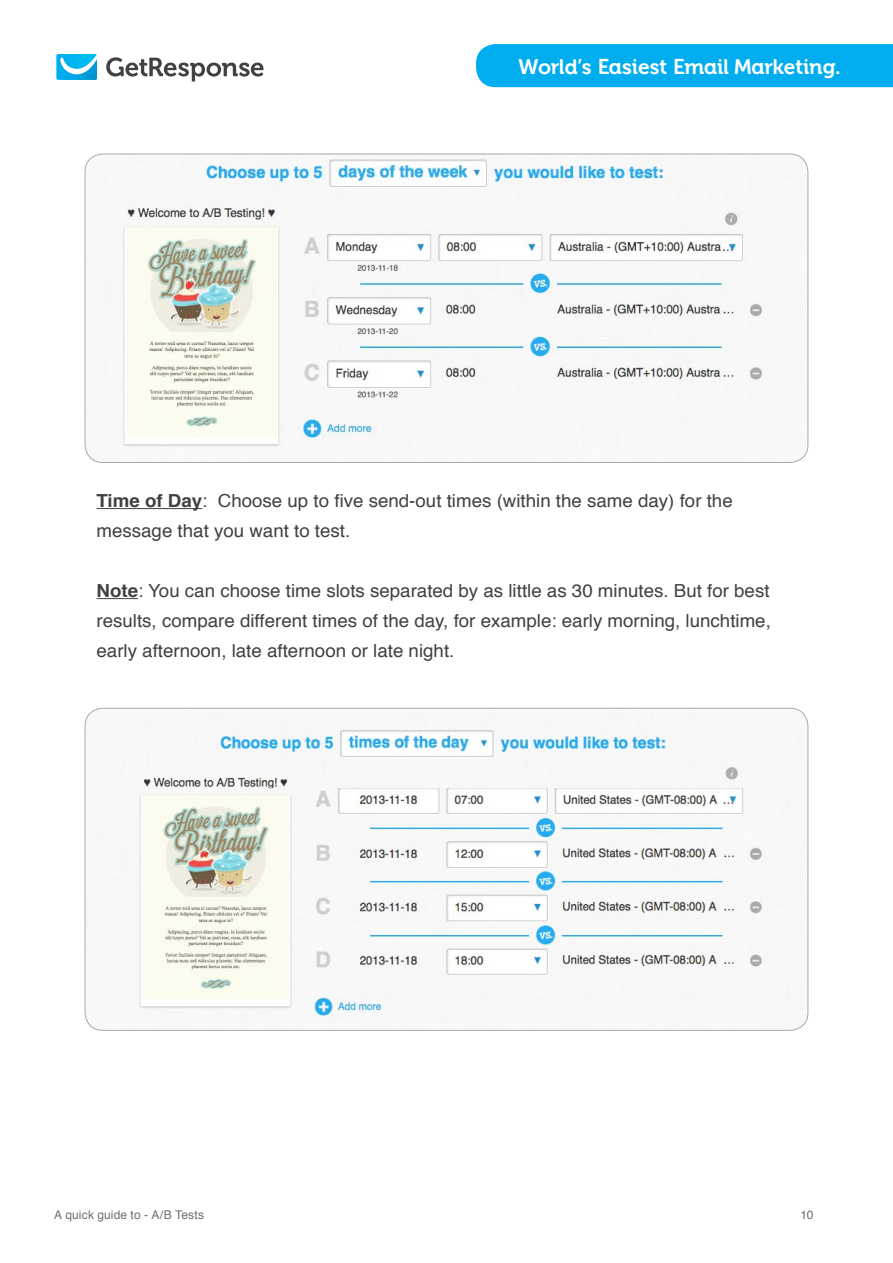
<style>
.page{position:relative;width:893px;height:1263px;background:#fff}
.page>*{position:absolute;margin:0;border:0;box-sizing:border-box;transform-origin:0 0}
.t1{font:21px "Get Response Pro";letter-spacing:-.005em;color:#fff}
.t2{font:18px/30px "Helvetica";color:#414042;scale:1.04 1}
.t3{font:12px "Helvetica";letter-spacing:.01em;color:#6d6e71}
.s1{font-weight:700}
</style>
<div class="page">
<div style="left:476px;top:44px;width:417px;height:43px;background:#00aeef"></div>
<svg style="left:106px;top:57px;width:157px;height:24px"></svg>
<div style="left:56px;top:54px;width:41px;height:26px;background:#00aeef;border-radius:2px"></div>
<img style="left:60px;top:74px;width:37px;height:6px">
<img style="left:78px;top:54px;width:19px;height:1px">
<svg style="left:60px;top:55px;width:37px;height:19px"></svg>
<hr style="left:97px;top:508px;width:105px;height:1px;background:#414042">
<hr style="left:97px;top:598px;width:41px;height:1px;background:#414042">
<img style="left:85px;top:708px;width:723px;height:322px">
<img style="left:85px;top:154px;width:723px;height:308px">
<p class="t1" style="left:519px;top:55px;width:324px">World’s Easiest Email Marketing.</p>
<p class="t2" style="left:97px;top:486px;width:613px"><span class="s1">Time of Day</span>: Choose up to five send-out times (within the same day) for the message that you want to test.</p>
<p class="t2" style="left:97px;top:576px;width:650px;text-align:justify"><span class="s1">Note</span>: You can choose time slots separated by as little as 30 minutes. But for best results, compare different times of the day, for example: early morning, lunchtime, early afternoon, late afternoon or late night.</p>
<p class="t3" style="left:54px;top:1205px;width:152px">A quick guide to - A/B Tests</p>
<p class="t3" style="left:800px;top:1205px;width:14px">10</p>
</div>
